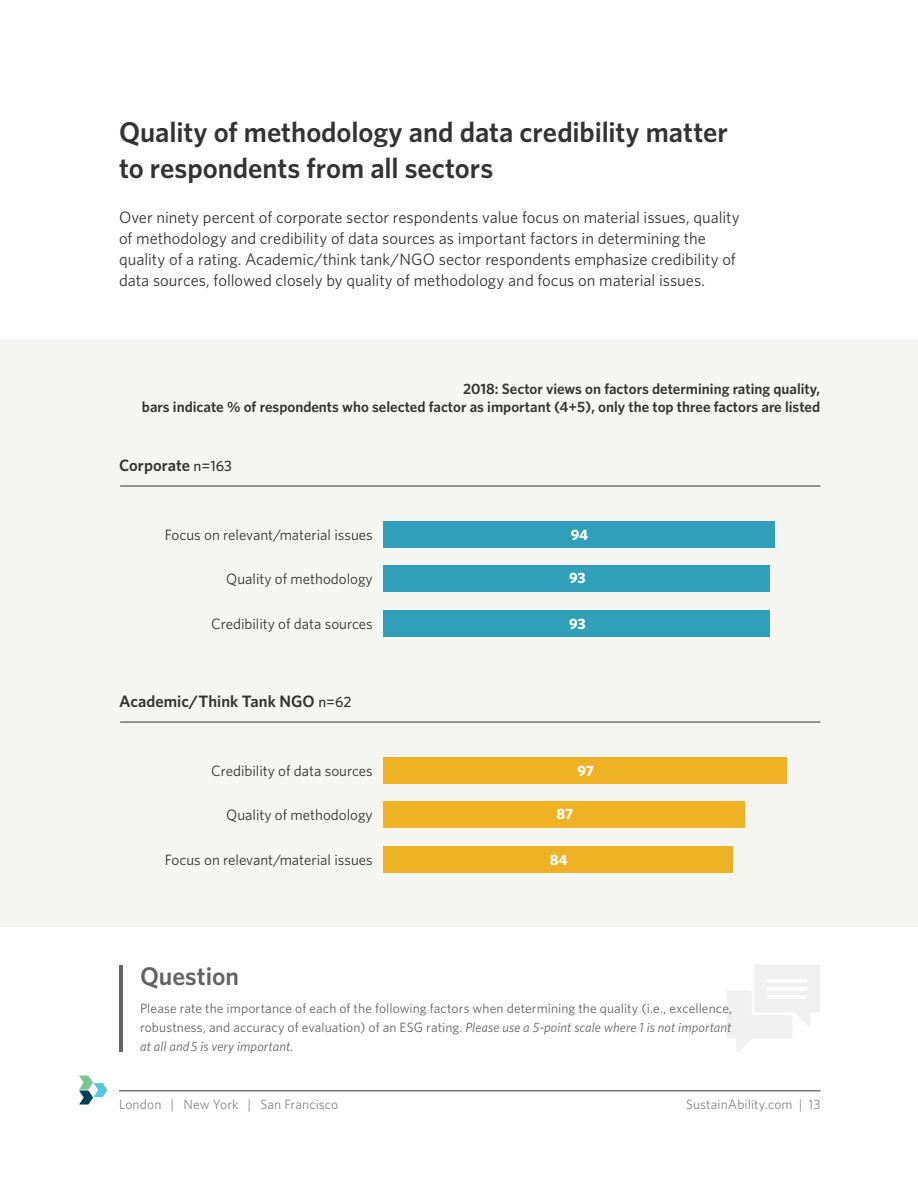
<style>
.page{position:relative;width:918px;height:1188px;background:#fff}
.page>*{position:absolute;margin:0;border:0;box-sizing:border-box;transform-origin:0 0}
.t1{font:600 28.5px/36px "Whitney";letter-spacing:-.005em;color:#333}
.t2{font:600 25.5px "Whitney";color:#636363}
.t3{font:16.5px/21px "Whitney";color:#333}
.t4{font:600 16.5px "Whitney";color:#333}
.t5{font:15px "Whitney";color:#333}
.t6{font:600 15px/18px "Whitney";color:#333;text-align:right}
.t7{font:700 15px "Whitney";letter-spacing:-.015em;color:#fff}
.t8{font:13.5px/19.4px "Whitney";letter-spacing:.01em;color:#636363;text-align:justify}
.t9{font:13.5px "Whitney";letter-spacing:.01em;color:#898684}
.s1{font-weight:500;font-size:15px}
.s2{font-style:italic}
</style>
<div class="page">
<div style="left:0;top:339px;width:918px;height:587px;background:#f5f5f1"></div>
<hr style="left:119px;top:1090px;width:701px;height:1px;background:#333">
<svg style="left:79px;top:1076px;width:28px;height:29px"></svg>
<svg style="left:727px;top:965px;width:93px;height:87px"></svg>
<hr style="left:769px;top:979px;width:37px;height:4px;background:#fff">
<hr style="left:769px;top:987px;width:37px;height:4px;background:#fff">
<hr style="left:768px;top:995px;width:39px;height:4px;background:#fff">
<hr style="left:119px;top:965px;width:4px;height:86px;background:#636363">
<div style="left:383px;top:521px;width:391px;height:27px;background:#30a0ba"></div>
<div style="left:383px;top:565px;width:387px;height:26px;background:#30a0ba"></div>
<div style="left:383px;top:611px;width:387px;height:26px;background:#30a0ba"></div>
<div style="left:383px;top:758px;width:404px;height:26px;background:#f0b225"></div>
<div style="left:383px;top:801px;width:362px;height:27px;background:#f0b225"></div>
<div style="left:383px;top:847px;width:350px;height:26px;background:#f0b225"></div>
<hr style="left:120px;top:486px;width:700px;height:1px;background:#333">
<hr style="left:120px;top:722px;width:700px;height:1px;background:#333">
<h1 class="t1" style="left:119px;top:113px;width:610px">Quality of methodology and data credibility matter to respondents from all sectors</h1>
<p class="t3" style="left:119px;top:206px;width:622px">Over ninety percent of corporate sector respondents value focus on material issues, quality of methodology and credibility of data sources as important factors in determining the quality of a rating. Academic/think tank/NGO sector respondents emphasize credibility of data sources, followed closely by quality of methodology and focus on material issues.</p>
<p class="t6" style="left:142px;top:379px;width:680px">2018: Sector views on factors determining rating quality,<br>bars indicate % of respondents who selected factor as important (4+5), only the top three factors are listed</p>
<p class="t4" style="left:119px;top:454px;width:114px">Corporate <span class="s1">n=163</span></p>
<p class="t5" style="left:165px;top:524px;width:209px">Focus on relevant/material issues</p>
<p class="t5" style="left:226px;top:569px;width:148px">Quality of methodology</p>
<p class="t5" style="left:211px;top:614px;width:163px">Credibility of data sources</p>
<p class="t4" style="left:119px;top:690px;width:234px">Academic/Think Tank NGO <span class="s1">n=62</span></p>
<p class="t5" style="left:211px;top:760px;width:163px">Credibility of data sources</p>
<p class="t5" style="left:226px;top:805px;width:148px">Quality of methodology</p>
<p class="t5" style="left:165px;top:850px;width:209px">Focus on relevant/material issues</p>
<h2 class="t2" style="left:140px;top:959px;width:101px">Question</h2>
<p class="t7" style="left:571px;top:524px;width:19px">94</p>
<p class="t7" style="left:569px;top:568px;width:18px">93</p>
<p class="t7" style="left:569px;top:613px;width:18px">93</p>
<p class="t7" style="left:578px;top:760px;width:18px">97</p>
<p class="t7" style="left:557px;top:804px;width:18px">87</p>
<p class="t7" style="left:550px;top:849px;width:19px">84</p>
<p class="t8" style="left:140px;top:998px;width:594px">Please rate the importance of each of the following factors when determining the quality (i.e., excellence, robustness, and accuracy of evaluation) of an ESG rating. <span class="s2">Please use a 5-point scale where 1 is not important at all and 5 is very important.</span></p>
<p class="t9" style="left:119px;top:1096px;width:221px">London | New York | San Francisco</p>
<p class="t9" style="left:686px;top:1096px;width:136px">SustainAbility.com | 13</p>
</div>
